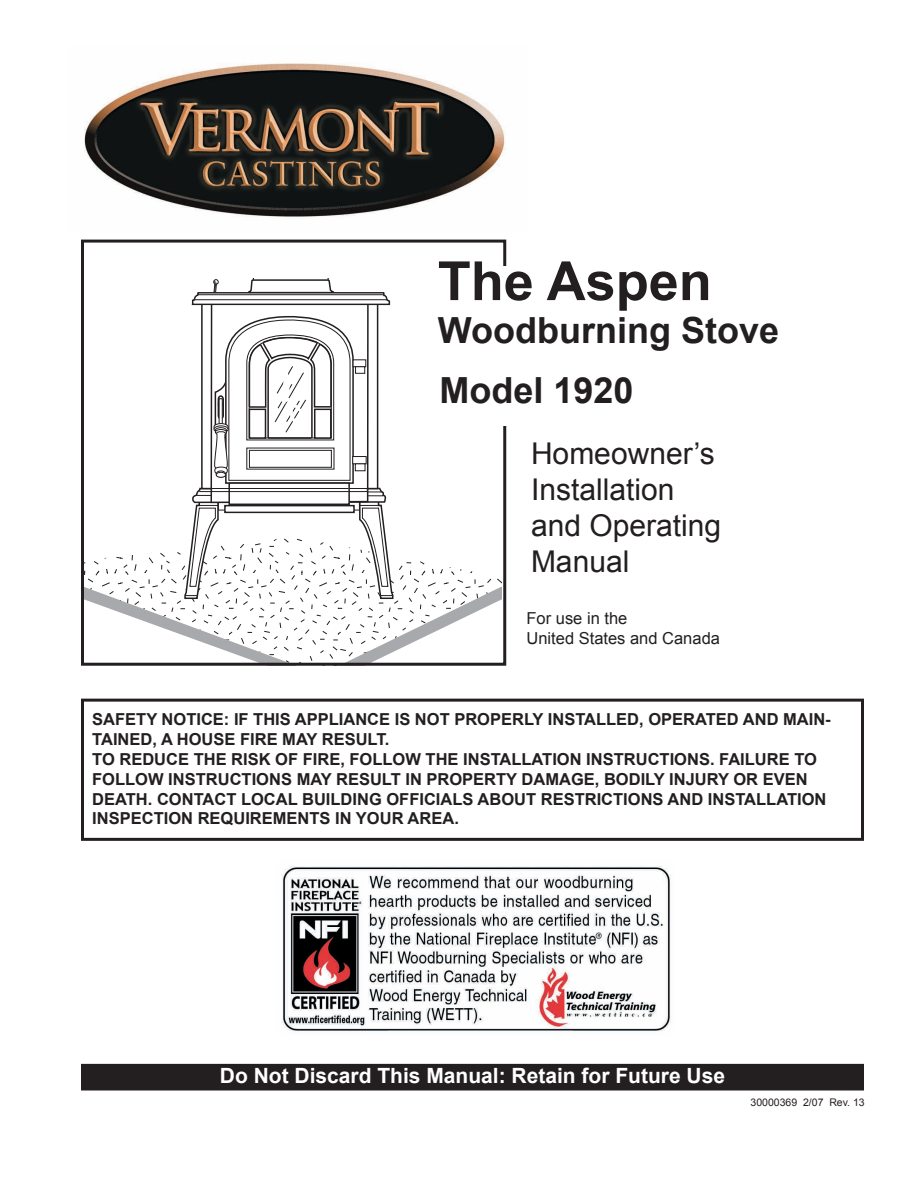
<style>
.page{position:relative;width:918px;height:1188px;background:#fff}
.page>*{position:absolute;margin:0;border:0;box-sizing:border-box;transform-origin:0 0}
.t1{font:700 54px "Arial";color:#231f20}
.t2{font:700 36px/60.2px "Arial";color:#231f20}
.t3{font:30px/36px "Arial";color:#231f20}
.t4{font:700 21px "Arial";color:#fff}
.t5{font:18px/21.8px "Helvetica";color:#231f20}
.t6{font:700 16.5px/19.8px "Arial";color:#231f20}
.t7{font:16.5px/19.8px "Arial";color:#231f20}
.t8{font:10.5px "Arial";color:#231f20}
</style>
<div class="page">
<div style="left:82px;top:1065px;width:780px;height:24px;background:#231f20"></div>
<div style="left:81px;top:1064px;width:783px;height:26px;border:3px solid #231f20"></div>
<div style="left:81px;top:699px;width:783px;height:142px;border:3px solid #231f20"></div>
<svg style="left:85px;top:279px;width:416px;height:383px"></svg>
<svg style="left:215px;top:467px;width:12px;height:7px"></svg>
<div style="left:215px;top:467px;width:13px;height:8px;border:1px solid #231f20;border-radius:50%"></div>
<div style="left:216px;top:471px;width:10px;height:6px;border:1px solid #231f20;border-radius:50%"></div>
<div style="left:216px;top:472px;width:10px;height:5px;background:#fff;border-radius:50%"></div>
<div style="left:216px;top:472px;width:10px;height:6px;border:1px solid #231f20;border-radius:50%"></div>
<hr style="left:268px;top:437px;width:44px;height:2px;background:#231f20">
<div style="left:81px;top:240px;width:425px;height:426px;border:3px solid #231f20"></div>
<div style="left:490px;top:266px;width:29px;height:159px;background:#fff"></div>
<img style="left:282px;top:866px;width:389px;height:165px">
<img style="left:84px;top:63px;width:422px;height:156px">
<h1 class="t1" style="left:438px;top:251px;width:275px">The Aspen</h1>
<h2 class="t2" style="left:438px;top:301px;width:343px">Woodburning Stove<br>Model 1920</h2>
<h3 class="t3" style="left:531px;top:435px;width:192px">Homeowner’s<br>Installation and Operating<br>Manual</h3>
<p class="t7" style="left:526px;top:608px;width:195px">For use in the<br>United States and Canada</p>
<p class="t6" style="left:92px;top:710px;width:740px">SAFETY NOTICE: IF THIS APPLIANCE IS NOT PROPERLY INSTALLED, OPERATED AND MAIN-TAINED, A HOUSE FIRE MAY RESULT.<br>TO REDUCE THE RISK OF FIRE, FOLLOW THE INSTALLATION INSTRUCTIONS. FAILURE TO FOLLOW INSTRUCTIONS MAY RESULT IN PROPERTY DAMAGE, BODILY INJURY OR EVEN DEATH. CONTACT LOCAL BUILDING OFFICIALS ABOUT RESTRICTIONS AND INSTALLATION INSPECTION REQUIREMENTS IN YOUR AREA.</p>
<p class="t5" style="left:272px;top:744px;width:99px">3069<br>aspen cover<br>2/10/00</p>
<p class="t4" style="left:220px;top:1063px;width:507px">Do Not Discard This Manual: Retain for Future Use</p>
<p class="t8" style="left:751px;top:1096px;width:116px">30000369 2/07 Rev. 13</p>
</div>
